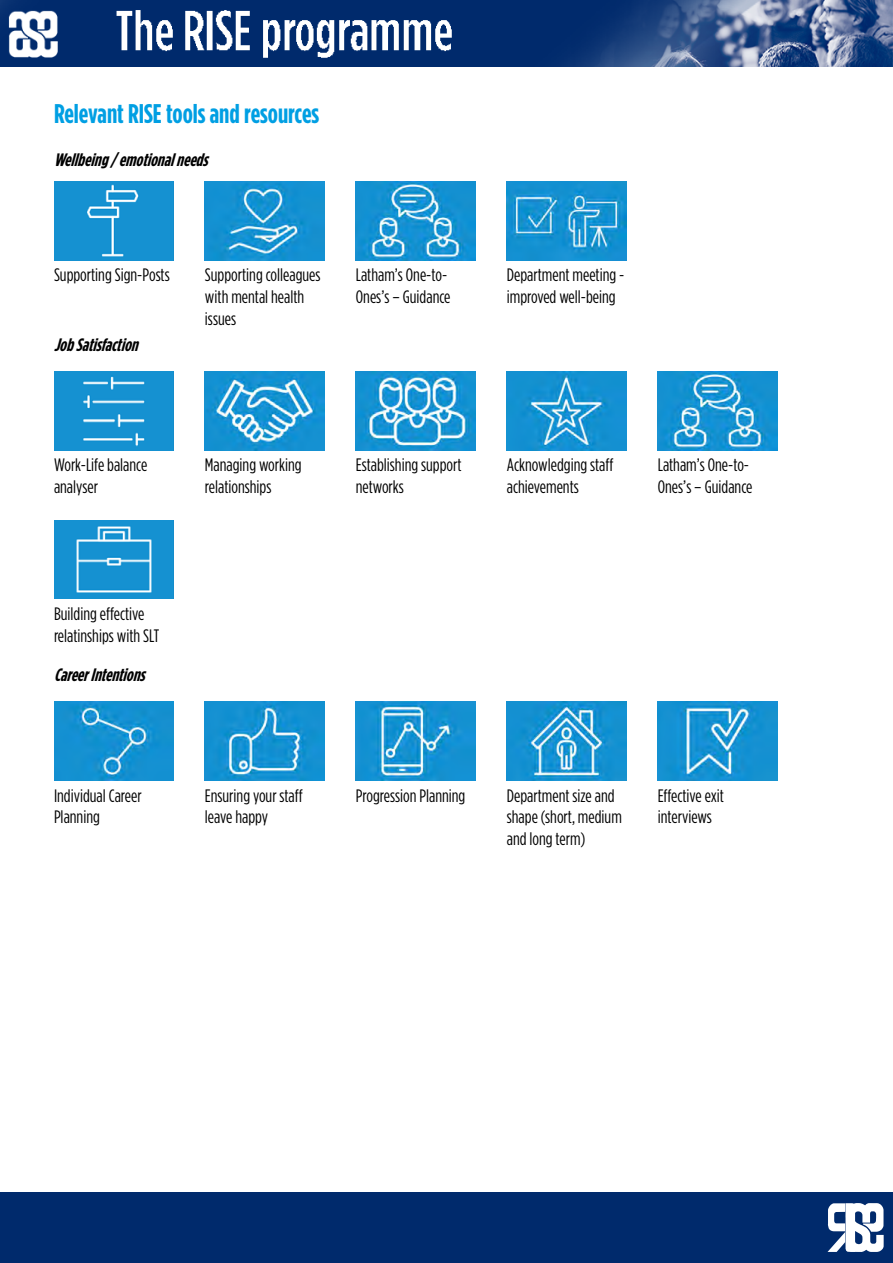
<style>
.page{position:relative;width:893px;height:1263px;background:#fff}
.page>*{position:absolute;margin:0;border:0;box-sizing:border-box;transform-origin:0 0}
.t1{font:700 27px "Gotham Condensed";color:#009fe3}
.t2{font:18px/21.6px "Gotham Condensed";color:#000}
.t3{font:italic 700 18px "Gotham Condensed";color:#000}
</style>
<div class="page">
<img style="left:0;top:0;width:893px;height:66px">
<div style="left:0;top:1192px;width:893px;height:71px;background:#002a6c"></div>
<svg style="left:827px;top:1203px;width:57px;height:49px"></svg>
<img style="left:54px;top:182px;width:119px;height:78px">
<img style="left:205px;top:182px;width:119px;height:78px">
<img style="left:356px;top:182px;width:119px;height:78px">
<img style="left:507px;top:182px;width:119px;height:78px">
<img style="left:54px;top:372px;width:119px;height:78px">
<img style="left:54px;top:520px;width:119px;height:79px">
<img style="left:54px;top:702px;width:119px;height:79px">
<img style="left:205px;top:372px;width:119px;height:78px">
<img style="left:356px;top:372px;width:119px;height:78px">
<img style="left:507px;top:372px;width:119px;height:78px">
<img style="left:658px;top:372px;width:119px;height:78px">
<img style="left:205px;top:702px;width:119px;height:79px">
<img style="left:356px;top:702px;width:119px;height:79px">
<img style="left:507px;top:702px;width:119px;height:79px">
<img style="left:658px;top:702px;width:119px;height:79px">
<h1 class="t1" style="left:54px;top:98px;width:267px">Relevant RISE tools and resources</h1>
<p class="t3" style="left:54px;top:149px;width:160px">Wellbeing/ emotionalneeds</p>
<p class="t2" style="left:54px;top:264px;width:117px">Supporting Sign-Posts</p>
<p class="t2" style="left:205px;top:264px;width:117px">Supporting colleagues with mental health issues</p>
<p class="t2" style="left:356px;top:264px;width:96px">Latham’s One-to-<br>Ones’s – Guidance</p>
<p class="t2" style="left:507px;top:264px;width:119px">Department meeting - improved well-being</p>
<p class="t3" style="left:54px;top:335px;width:90px">JobSatisfaction</p>
<p class="t2" style="left:54px;top:454px;width:95px">Work-Life balance analyser</p>
<p class="t2" style="left:54px;top:603px;width:107px">Building effective relatinships with SLT</p>
<p class="t3" style="left:54px;top:665px;width:97px">CareerIntentions</p>
<p class="t2" style="left:54px;top:784px;width:89px">Individual Career<br>Planning</p>
<p class="t2" style="left:205px;top:454px;width:98px">Managing working relationships</p>
<p class="t2" style="left:356px;top:454px;width:107px">Establishing support networks</p>
<p class="t2" style="left:507px;top:454px;width:108px">Acknowledging staff achievements</p>
<p class="t2" style="left:658px;top:454px;width:96px">Latham’s One-to-<br>Ones’s – Guidance</p>
<p class="t2" style="left:205px;top:784px;width:99px">Ensuring your staff leave happy</p>
<p class="t2" style="left:356px;top:784px;width:111px">Progression Planning</p>
<p class="t2" style="left:507px;top:784px;width:117px">Department size and shape (short, medium and long term)</p>
<p class="t2" style="left:658px;top:784px;width:68px">Effective exit interviews</p>
</div>
